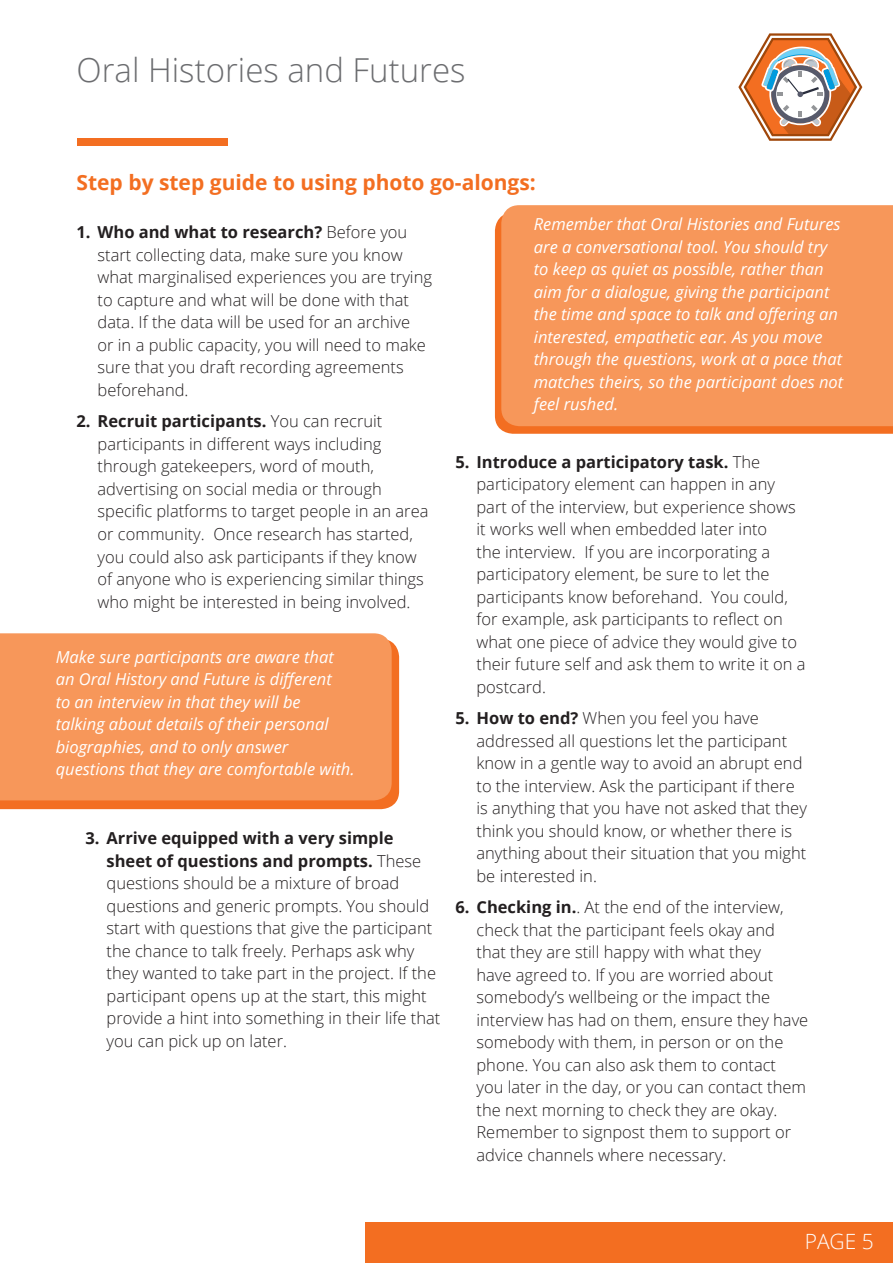
<style>
.page{position:relative;width:893px;height:1263px;background:#fff}
.page>*{position:absolute;margin:0;border:0;box-sizing:border-box;transform-origin:0 0}
.t1{font:300 33px "Open Sans";color:#6c6d70}
.Heading{font:700 21px "Open Sans";color:#f36e21}
.t2{font:300 21px "Open Sans";color:#fff}
.Body_Text{font:300 16.5px/22.5px "Open Sans";color:#231f20}
.pop_out{font:italic 16.5px/22.5px "Open Sans";color:#fff}
.s1{font-weight:700}
</style>
<div class="page">
<svg style="left:738px;top:33px;width:124px;height:108px"></svg>
<div style="left:77px;top:138px;width:150px;height:8px;background:#f36e21"></div>
<div style="left:366px;top:1222px;width:527px;height:41px;background:#f36e21"></div>
<svg style="left:495px;top:216px;width:398px;height:218px;background:#f3742b"></svg>
<div style="left:501px;top:205px;width:392px;height:221px;background:#f7975a"></div>
<svg style="left:0;top:642px;width:399px;height:167px;background:#f37227"></svg>
<div style="left:0;top:633px;width:392px;height:167px;background:#f7975a"></div>
<h1 class="t1" style="left:77px;top:47px;width:390px">Oral Histories and Futures</h1>
<p class="Heading" style="left:77px;top:167px;width:461px">Step by step guide to using photo go-alongs:</p>
<p class="Body_Text" style="left:98px;top:221px;width:336px;text-indent:-21px"><span class="s1">1. Who and what to research?</span> Before you start collecting data, make sure you know what marginalised experiences you are trying to capture and what will be done with that data. If the data will be used for an archive<br>or in a public capacity, you will need to make sure that you draft recording agreements beforehand.</p>
<p class="Body_Text" style="left:98px;top:410px;width:332px;text-indent:-21px"><span class="s1">2. Recruit participants.</span> You can recruit participants in different ways including through gatekeepers, word of mouth, advertising on social media or through specific platforms to target people in an area or community. Once research has started, you could also ask participants if they know of anyone who is experiencing similar things who might be interested in being involved.</p>
<p class="pop_out" style="left:534px;top:213px;width:311px">Remember that Oral Histories and Futures are a conversational tool. You should try to keep as quiet as possible, rather than aim for a dialogue, giving the participant the time and space to talk and offering an interested, empathetic ear. As you move through the questions, work at a pace that matches theirs, so the participant does not feel rushed.</p>
<p class="Body_Text" style="left:476px;top:450px;width:331px;text-indent:-21px"><span class="s1">5. Introduce a participatory task.</span> The participatory element can happen in any part of the interview, but experience shows it works well when embedded later into<br>the interview. If you are incorporating a participatory element, be sure to let the participants know beforehand. You could, for example, ask participants to reflect on what one piece of advice they would give to their future self and ask them to write it on a postcard.</p>
<p class="Body_Text" style="left:476px;top:706px;width:332px;text-indent:-21px"><span class="s1">5. How to end?</span> When you feel you have addressed all questions let the participant know in a gentle way to avoid an abrupt end to the interview. Ask the participant if there is anything that you have not asked that they think you should know, or whether there is anything about their situation that you might be interested in.</p>
<p class="Body_Text" style="left:476px;top:895px;width:333px;text-indent:-21px"><span class="s1">6. Checking in.</span>. At the end of the interview, check that the participant feels okay and that they are still happy with what they<br>have agreed to. If you are worried about somebody’s wellbeing or the impact the interview has had on them, ensure they have somebody with them, in person or on the phone. You can also ask them to contact<br>you later in the day, or you can contact them the next morning to check they are okay.<br>Remember to signpost them to support or advice channels where necessary.</p>
<p class="pop_out" style="left:56px;top:645px;width:300px">Make sure participants are aware that an Oral History and Future is different<br>to an interview in that they will be<br>talking about details of their personal biographies, and to only answer questions that they are comfortable with.</p>
<p class="Body_Text" style="left:107px;top:827px;width:335px;text-indent:-21px"><span class="s1">3. Arrive equipped with a very simple sheet of questions and prompts.</span> These questions should be a mixture of broad questions and generic prompts. You should start with questions that give the participant the chance to talk freely. Perhaps ask why they wanted to take part in the project. If the participant opens up at the start, this might provide a hint into something in their life that you can pick up on later.</p>
<p class="t2" style="left:805px;top:1227px;width:71px">PAGE 5</p>
</div>
